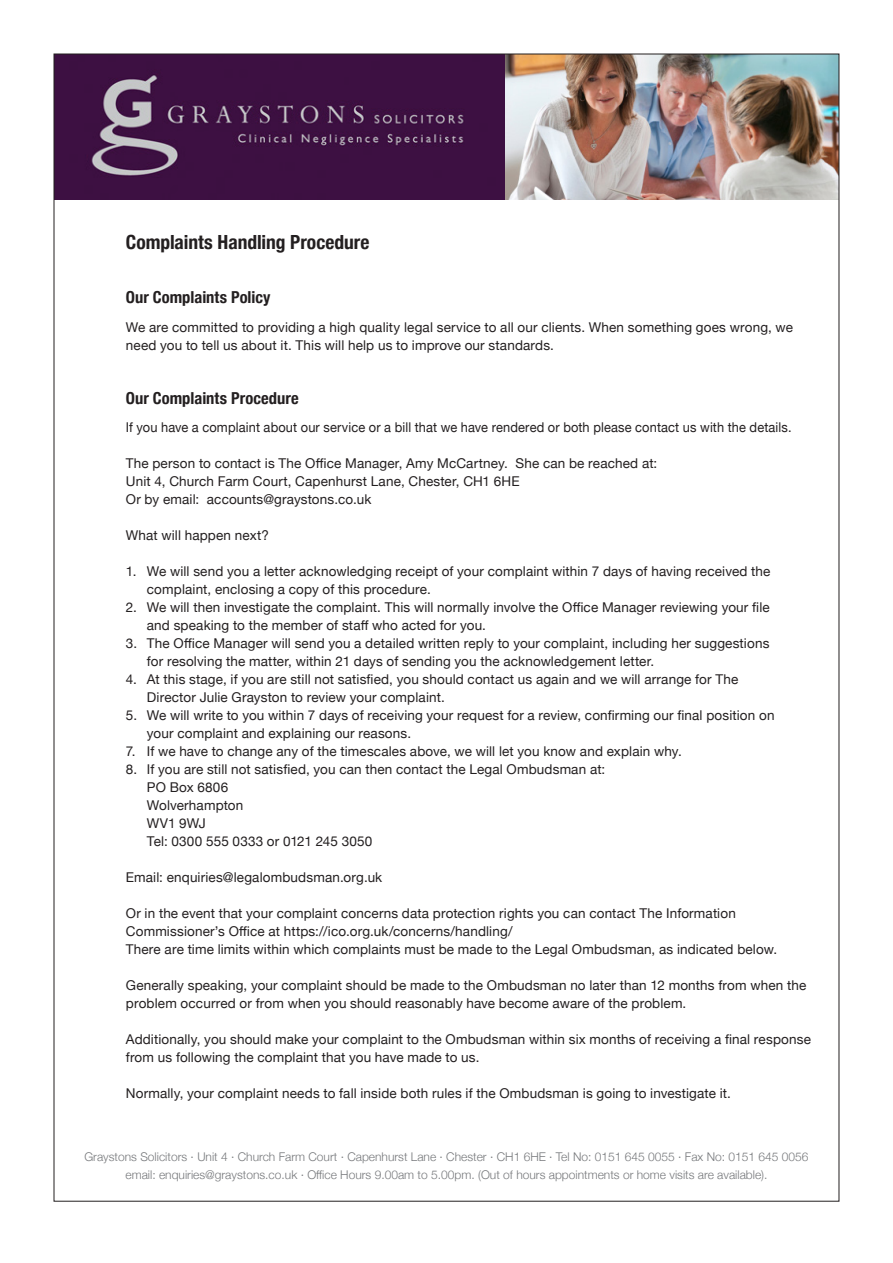
<style>
.page{position:relative;width:893px;height:1263px;background:#fff}
.page>*{position:absolute;margin:0;border:0;box-sizing:border-box;transform-origin:0 0}
.t1{font:700 condensed 19.5px "Helvetica Neue";color:#231f20}
.t2{font:700 condensed 16.5px "Helvetica Neue";color:#231f20}
.t3{font:13.5px/18px "Helvetica Neue";letter-spacing:.01em;color:#231f20}
.t4{font:13.5px "Helvetica Neue";letter-spacing:.01em;color:#231f20;scale:.95 1}
.t5{font:300 12px "Helvetica Neue";color:#76787b}
</style>
<div class="page">
<img style="left:56px;top:56px;width:781px;height:144px">
<p class="t1" style="left:126px;top:226px;width:245px">Complaints Handling Procedure</p>
<p class="t2" style="left:126px;top:283px;width:146px">Our Complaints Policy</p>
<p class="t3" style="left:126px;top:319px;width:669px">We are committed to providing a high quality legal service to all our clients. When something goes wrong, we need you to tell us about it. This will help us to improve our standards.</p>
<p class="t2" style="left:126px;top:384px;width:174px">Our Complaints Procedure</p>
<p class="t4" style="left:126px;top:418px;width:702px">If you have a complaint about our service or a bill that we have rendered or both please contact us with the details.</p>
<p class="t3" style="left:126px;top:455px;width:533px">The person to contact is The Office Manager, Amy McCartney. She can be reached at:<br>Unit 4, Church Farm Court, Capenhurst Lane, Chester, CH1 6HE<br>Or by email: accounts@graystons.co.uk</p>
<p class="t3" style="left:126px;top:527px;width:145px">What will happen next?</p>
<p class="t3" style="left:147px;top:563px;width:625px;text-indent:-21px">1. We will send you a letter acknowledging receipt of your complaint within 7 days of having received the complaint, enclosing a copy of this procedure.</p>
<p class="t3" style="left:147px;top:599px;width:624px;text-indent:-21px">2. We will then investigate the complaint. This will normally involve the Office Manager reviewing your file and speaking to the member of staff who acted for you.</p>
<p class="t3" style="left:147px;top:635px;width:624px;text-indent:-21px">3. The Office Manager will send you a detailed written reply to your complaint, including her suggestions for resolving the matter, within 21 days of sending you the acknowledgement letter.</p>
<p class="t3" style="left:147px;top:671px;width:593px;text-indent:-21px">4. At this stage, if you are still not satisfied, you should contact us again and we will arrange for The<br>Director Julie Grayston to review your complaint.</p>
<p class="t3" style="left:147px;top:707px;width:629px;text-indent:-21px">5. We will write to you within 7 days of receiving your request for a review, confirming our final position on your complaint and explaining our reasons.</p>
<p class="t3" style="left:126px;top:743px;width:557px">7. If we have to change any of the timescales above, we will let you know and explain why.</p>
<p class="t3" style="left:126px;top:761px;width:481px">8. If you are still not satisfied, you can then contact the Legal Ombudsman at:</p>
<p class="t3" style="left:147px;top:779px;width:83px">PO Box 6806</p>
<p class="t3" style="left:147px;top:797px;width:98px">Wolverhampton</p>
<p class="t3" style="left:147px;top:815px;width:61px">WV1 9WJ</p>
<p class="t3" style="left:147px;top:833px;width:227px">Tel: 0300 555 0333 or 0121 245 3050</p>
<p class="t3" style="left:126px;top:869px;width:258px">Email: enquiries@legalombudsman.org.uk</p>
<p class="t3" style="left:126px;top:905px;width:611px">Or in the event that your complaint concerns data protection rights you can contact The Information<br>Commissioner’s Office at https://ico.org.uk/concerns/handling/</p>
<p class="t3" style="left:126px;top:941px;width:653px">There are time limits within which complaints must be made to the Legal Ombudsman, as indicated below.</p>
<p class="t3" style="left:126px;top:977px;width:682px">Generally speaking, your complaint should be made to the Ombudsman no later than 12 months from when the problem occurred or from when you should reasonably have become aware of the problem.</p>
<p class="t3" style="left:126px;top:1031px;width:687px">Additionally, you should make your complaint to the Ombudsman within six months of receiving a final response from us following the complaint that you have made to us.</p>
<p class="t3" style="left:126px;top:1085px;width:607px">Normally, your complaint needs to fall inside both rules if the Ombudsman is going to investigate it.</p>
<p class="t5" style="left:84px;top:1147px;width:726px">Graystons Solicitors · Unit 4 · Church Farm Court · Capenhurst Lane · Chester · CH1 6HE · Tel No: 0151 645 0055 · Fax No: 0151 645 0056</p>
<p class="t5" style="left:125px;top:1165px;width:643px">email: enquiries@graystons.co.uk · Office Hours 9.00am to 5.00pm. (Out of hours appointments or home visits are available).</p>
</div>
